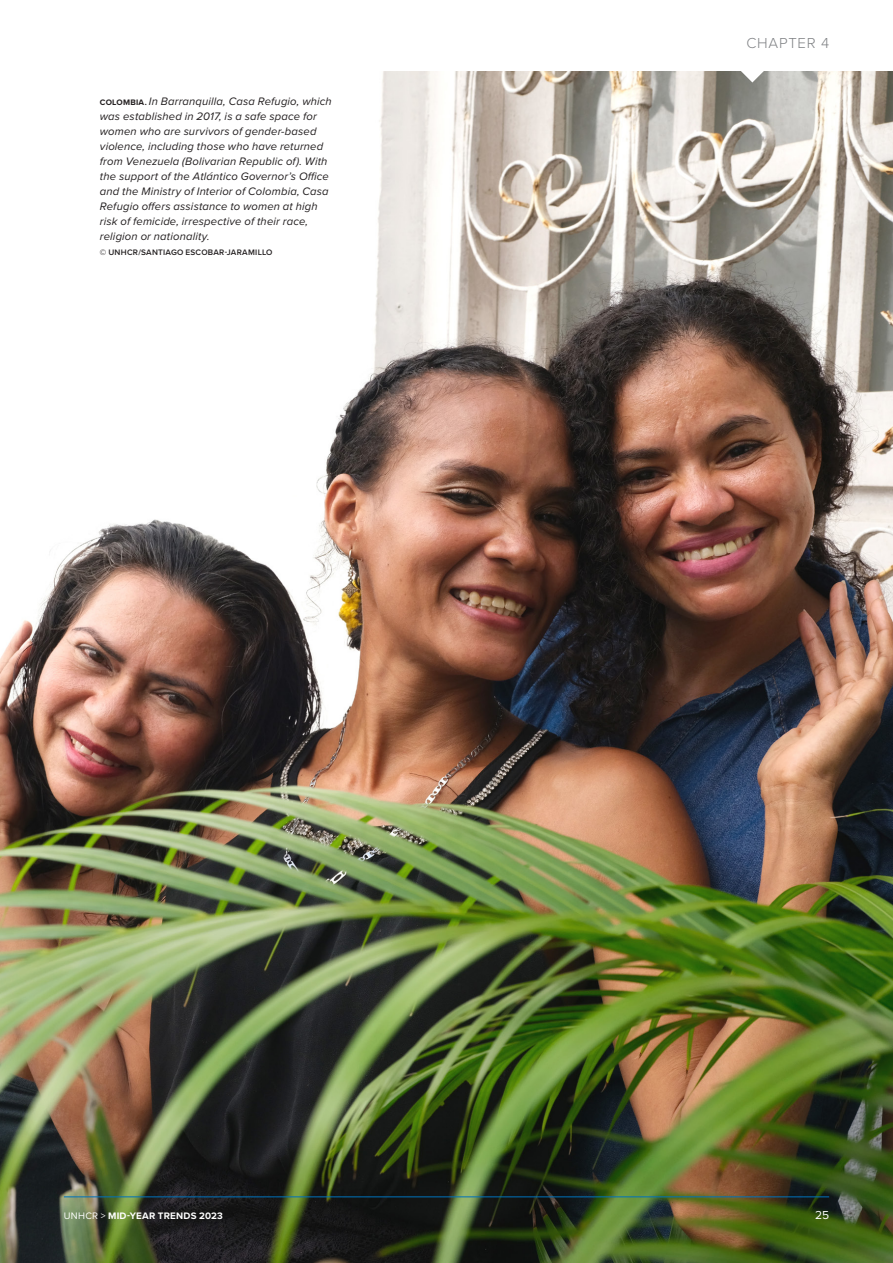
<style>
.page{position:relative;width:893px;height:1263px;background:#fff}
.page>*{position:absolute;margin:0;border:0;box-sizing:border-box;transform-origin:0 0}
.t1{font:300 15px "Proxima Nova";letter-spacing:.05em;color:#808285}
.t2{font:12px "Proxima Nova";color:#fff}
.Photo_caption-Black{font:italic 11.25px/15px "Proxima Nova";letter-spacing:.015em;color:#231f20}
.t3{font:700 9.75px "Proxima Nova";letter-spacing:.025em;color:#fff}
.Photo_caption-Black-2{font:600 8.25px "Proxima Nova";letter-spacing:.03em;color:#231f20}
.s1{font-weight:700;font-style:normal;font-size:8.25px}
.s2{font-weight:400}
</style>
<div class="page">
<img style="left:0;top:71px;width:893px;height:1192px">
<hr style="left:64px;top:1196px;width:765px;height:1px;background:#0072bc">
<svg style="left:739px;top:71px;width:27px;height:12px"></svg>
<p class="Photo_caption-Black" style="left:100px;top:94px;width:233px"><span class="s1">COLOMBIA.</span> In Barranquilla, Casa Refugio, which was established in 2017, is a safe space for women who are survivors of gender-based violence, including those who have returned from Venezuela (Bolivarian Republic of). With the support of the Atlántico Governor’s Office and the Ministry of Interior of Colombia, Casa Refugio offers assistance to women at high risk of femicide, irrespective of their race, religion or nationality.</p>
<p class="Photo_caption-Black-2" style="left:100px;top:246px;width:174px">© UNHCR/SANTIAGO ESCOBAR-JARAMILLO</p>
<h1 class="t1" style="left:746px;top:32px;width:84px">CHAPTER 4</h1>
<p class="t3" style="left:64px;top:1208px;width:161px"><span class="s2">UNHCR &gt;</span> MID-YEAR TRENDS 2023</p>
<p class="t2" style="left:815px;top:1206px;width:16px">25</p>
</div>
